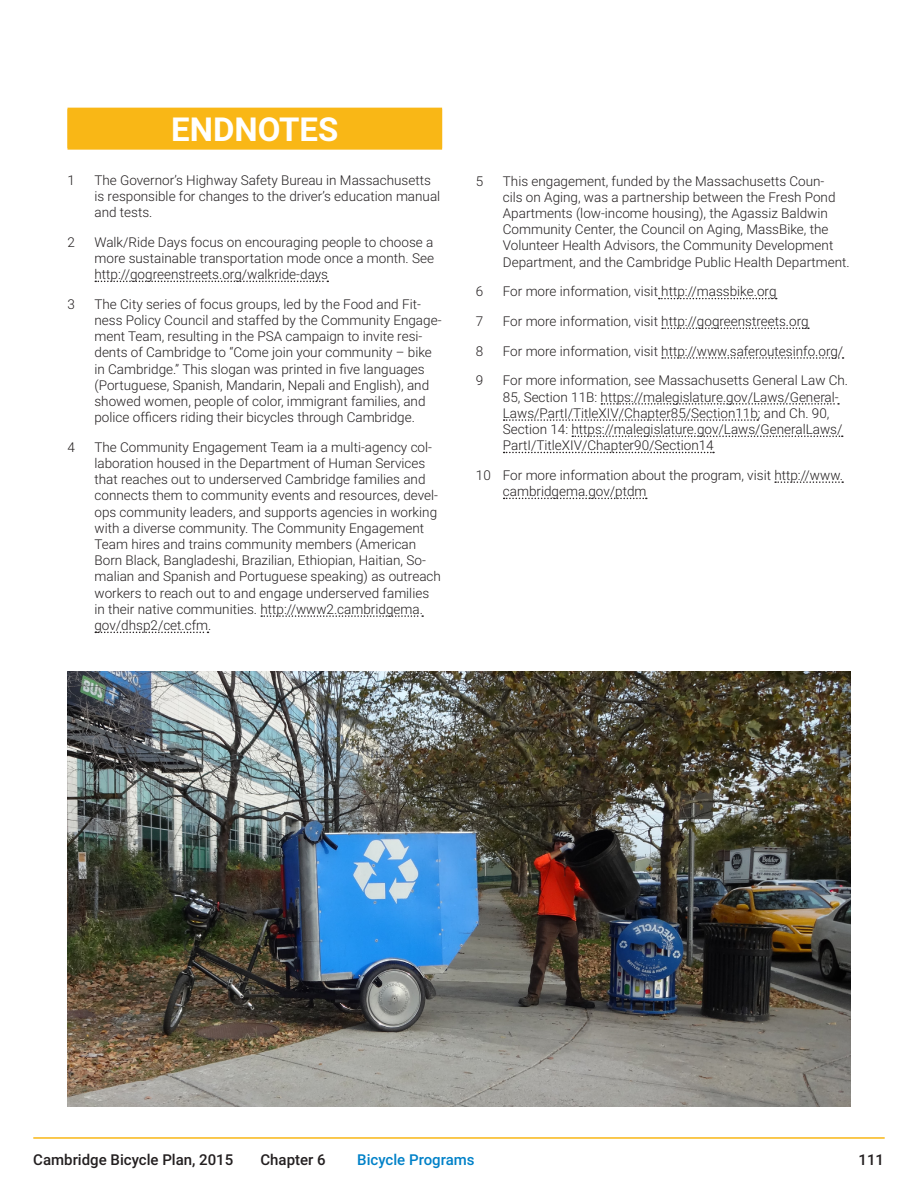
<style>
.page{position:relative;width:918px;height:1188px;background:#fff}
.page>*{position:absolute;margin:0;border:0;box-sizing:border-box;transform-origin:0 0}
.Heading_1{font:700 33px "Roboto";color:#fff}
.t1{font:500 15px "Roboto";color:#231f20}
.t2{font:500 15px "Roboto";color:#0081c8}
.t3{font:300 13.5px/16.2px "Roboto";color:#231f20}
</style>
<div class="page">
<hr style="left:33px;top:1137px;width:852px;height:2px;background:#f9b716">
<div style="left:68px;top:108px;width:374px;height:42px;background:#f9b716"></div>
<svg style="left:95px;top:281px;width:233px;height:1px"></svg>
<svg style="left:261px;top:615px;width:162px;height:2px"></svg>
<svg style="left:95px;top:632px;width:113px;height:1px"></svg>
<img style="left:68px;top:672px;width:782px;height:435px">
<svg style="left:659px;top:298px;width:118px;height:1px"></svg>
<svg style="left:662px;top:328px;width:147px;height:1px"></svg>
<svg style="left:662px;top:357px;width:182px;height:2px"></svg>
<svg style="left:601px;top:403px;width:238px;height:2px"></svg>
<svg style="left:504px;top:419px;width:254px;height:2px"></svg>
<svg style="left:572px;top:436px;width:271px;height:1px"></svg>
<svg style="left:504px;top:452px;width:210px;height:1px"></svg>
<svg style="left:775px;top:481px;width:68px;height:2px"></svg>
<svg style="left:504px;top:498px;width:143px;height:1px"></svg>
<p class="Heading_1" style="left:171px;top:107px;width:169px">ENDNOTES</p>
<p class="t3" style="left:68px;top:171px;width:9px">1</p>
<p class="t3" style="left:94px;top:171px;width:347px">The Governor’s Highway Safety Bureau in Massachusetts is responsible for changes to the driver’s education manual and tests.</p>
<p class="t3" style="left:68px;top:233px;width:9px">2</p>
<p class="t3" style="left:94px;top:233px;width:341px;text-align:justify">Walk/Ride Days focus on encouraging people to choose a more sustainable transportation mode once a month. See http://gogreenstreets.org/walkride-days</p>
<p class="t3" style="left:68px;top:295px;width:9px">3</p>
<p class="t3" style="left:94px;top:295px;width:349px">The City series of focus groups, led by the Food and Fit&shy;ness Policy Council and staffed by the Community Engage&shy;ment Team, resulting in the PSA campaign to invite resi&shy;dents of Cambridge to “Come join your community – bike in Cambridge.” This slogan was printed in five languages (Portuguese, Spanish, Mandarin, Nepali and English), and showed women, people of color, immigrant families, and police officers riding their bicycles through Cambridge.</p>
<p class="t3" style="left:68px;top:438px;width:9px">4</p>
<p class="t3" style="left:94px;top:438px;width:348px">The Community Engagement Team ia a multi-agency col&shy;laboration housed in the Department of Human Services that reaches out to underserved Cambridge families and connects them to community events and resources, devel&shy;ops community leaders, and supports agencies in working with a diverse community. The Community Engagement Team hires and trains community members (American Born Black, Bangladeshi, Brazilian, Ethiopian, Haitian, So&shy;malian and Spanish and Portuguese speaking) as outreach workers to reach out to and engage underserved families in their native communities. http://www2.cambridgema. gov/dhsp2/cet.cfm.</p>
<p class="t3" style="left:476px;top:172px;width:9px">5</p>
<p class="t3" style="left:503px;top:172px;width:348px">This engagement, funded by the Massachusetts Coun-<br>cils on Aging, was a partnership between the Fresh Pond Apartments (low-income housing), the Agassiz Baldwin Community Center, the Council on Aging, MassBike, the Volunteer Health Advisors, the Community Development Department, and the Cambridge Public Health Department.</p>
<p class="t3" style="left:476px;top:283px;width:9px">6</p>
<p class="t3" style="left:503px;top:283px;width:275px">For more information, visit http://massbike.org</p>
<p class="t3" style="left:476px;top:313px;width:9px">7</p>
<p class="t3" style="left:503px;top:313px;width:307px">For more information, visit http://gogreenstreets.org</p>
<p class="t3" style="left:476px;top:342px;width:9px">8</p>
<p class="t3" style="left:503px;top:342px;width:342px">For more information, visit http://www.saferoutesinfo.org/</p>
<p class="t3" style="left:476px;top:372px;width:9px">9</p>
<p class="t3" style="left:503px;top:372px;width:347px">For more information, see Massachusetts General Law Ch.<br>85, Section 11B: https://malegislature.gov/Laws/General-Laws/PartI/TitleXIV/Chapter85/Section11b; and Ch. 90, Section 14: https://malegislature.gov/Laws/GeneralLaws/ PartI/TitleXIV/Chapter90/Section14</p>
<p class="t3" style="left:503px;top:467px;width:342px;text-indent:-27px">10 For more information about the program, visit http://www. cambridgema.gov/ptdm</p>
<p class="t1" style="left:33px;top:1149px;width:202px">Cambridge Bicycle Plan, 2015</p>
<p class="t1" style="left:261px;top:1149px;width:67px">Chapter 6</p>
<p class="t2" style="left:357px;top:1149px;width:119px">Bicycle Programs</p>
<p class="t1" style="left:859px;top:1149px;width:27px">111</p>
</div>
